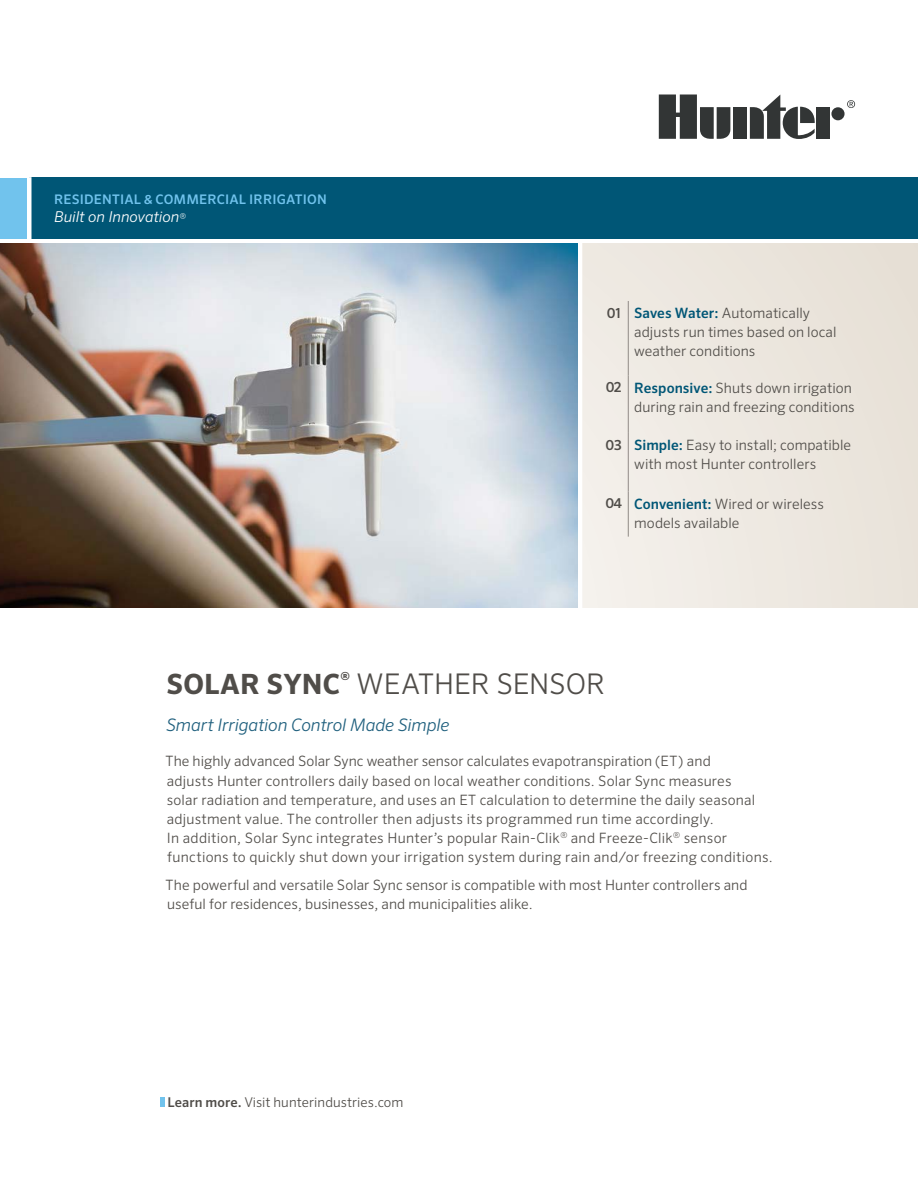
<style>
.page{position:relative;width:918px;height:1188px;background:#fff}
.page>*{position:absolute;margin:0;border:0;box-sizing:border-box;transform-origin:0 0}
.t1{font:300 28.5px "Sero Pro";color:#504d49}
.t2{font:700 27.9px "Sero Pro";letter-spacing:.005em;color:#504d49}
.t3{font:italic 300 17.25px "Sero Pro";letter-spacing:-.005em;color:#20607e}
.t4{font:italic 300 15px "Sero Pro";color:#fff}
.t5{font:300 14.25px/19px "Sero Pro";letter-spacing:.01em;color:#504d49}
.t6{font:300 13.5px "Sero Pro";letter-spacing:.005em;color:#504d49}
.t7{font:500 13.2px "Sero Pro";letter-spacing:.015em;color:#71c3ed}
.t8{font:700 11.1px "Sero Pro";color:#504d49}
.s1{font-style:normal;font-size:12px}
.s2{font-weight:500;font-size:13.8px}
.s3{font-weight:500;color:#005676}
.s4{font-weight:500;font-size:13.65px}
.s5{font-weight:500}
</style>
<div class="page">
<div style="left:582px;top:243px;width:336px;height:365px;background:#ede7e0"></div>
<svg style="left:847px;top:100px;width:8px;height:8px"></svg>
<div style="left:733px;top:107px;width:14px;height:32px;background:#323535"></div>
<div style="left:831px;top:107px;width:14px;height:13px;background:#323535;border-radius:50%"></div>
<div style="left:817px;top:107px;width:13px;height:32px;background:#323535"></div>
<svg style="left:750px;top:95px;width:65px;height:44px"></svg>
<svg style="left:659px;top:95px;width:71px;height:44px"></svg>
<div style="left:29px;top:178px;width:889px;height:61px;background:#005676"></div>
<div style="left:0;top:178px;width:29px;height:61px;background:#71c3ed"></div>
<div style="left:27px;top:177px;width:5px;height:65px;background:#fff"></div>
<hr style="left:160px;top:1097px;width:4px;height:10px;background:#71c3ed">
<img style="left:0;top:243px;width:578px;height:365px">
<hr style="left:628px;top:301px;width:1px;height:74px;background:#908a86">
<hr style="left:628px;top:375px;width:1px;height:58px;background:#908a86">
<hr style="left:628px;top:433px;width:1px;height:59px;background:#908a86">
<hr style="left:628px;top:492px;width:1px;height:45px;background:#908a86">
<p class="t7" style="left:54px;top:192px;width:274px">RESIDENTIAL &amp; COMMERCIAL IRRIGATION</p>
<p class="t4" style="left:54px;top:208px;width:134px">Built on Innovation<span class="s1">®</span></p>
<p class="t5" style="left:634px;top:303px;width:204px;text-indent:-27px"><span class="s2">01</span> <span class="s3">Saves Water:</span> Automatically adjusts run times based on local weather conditions</p>
<p class="t5" style="left:606px;top:378px;width:250px;text-align:right"><span class="s2">02</span> <span class="s3">Responsive:</span> Shuts down irrigation during rain and freezing conditions</p>
<p class="t5" style="left:606px;top:435px;width:247px;text-align:center"><span class="s2">03</span> <span class="s3">Simple:</span> Easy to install; compatible with most Hunter controllers</p>
<p class="t5" style="left:634px;top:494px;width:191px;text-indent:-29px"><span class="s4">04</span> <span class="s3">Convenient:</span> Wired or wireless models available</p>
<h2 class="t2" style="left:167px;top:667px;width:175px">SOLAR SYNC</h2>
<p class="t8" style="left:341px;top:669px;width:11px">®</p>
<h1 class="t1" style="left:357px;top:667px;width:250px">WEATHER SENSOR</h1>
<p class="t3" style="left:166px;top:715px;width:285px">Smart Irrigation Control Made Simple</p>
<p class="t5" style="left:166px;top:752px;width:609px">The highly advanced Solar Sync weather sensor calculates evapotranspiration (ET) and<br>adjusts Hunter controllers daily based on local weather conditions. Solar Sync measures<br>solar radiation and temperature, and uses an ET calculation to determine the daily seasonal adjustment value. The controller then adjusts its programmed run time accordingly.<br>In addition, Solar Sync integrates Hunter’s popular Rain-Clik<sup>®</sup> and Freeze-Clik<sup>®</sup> sensor functions to quickly shut down your irrigation system during rain and/or freezing conditions.</p>
<p class="t5" style="left:166px;top:875px;width:583px">The powerful and versatile Solar Sync sensor is compatible with most Hunter controllers and useful for residences, businesses, and municipalities alike.</p>
<p class="t6" style="left:167px;top:1094px;width:238px"><span class="s5">Learn more.</span> Visit hunterindustries.com</p>
</div>
